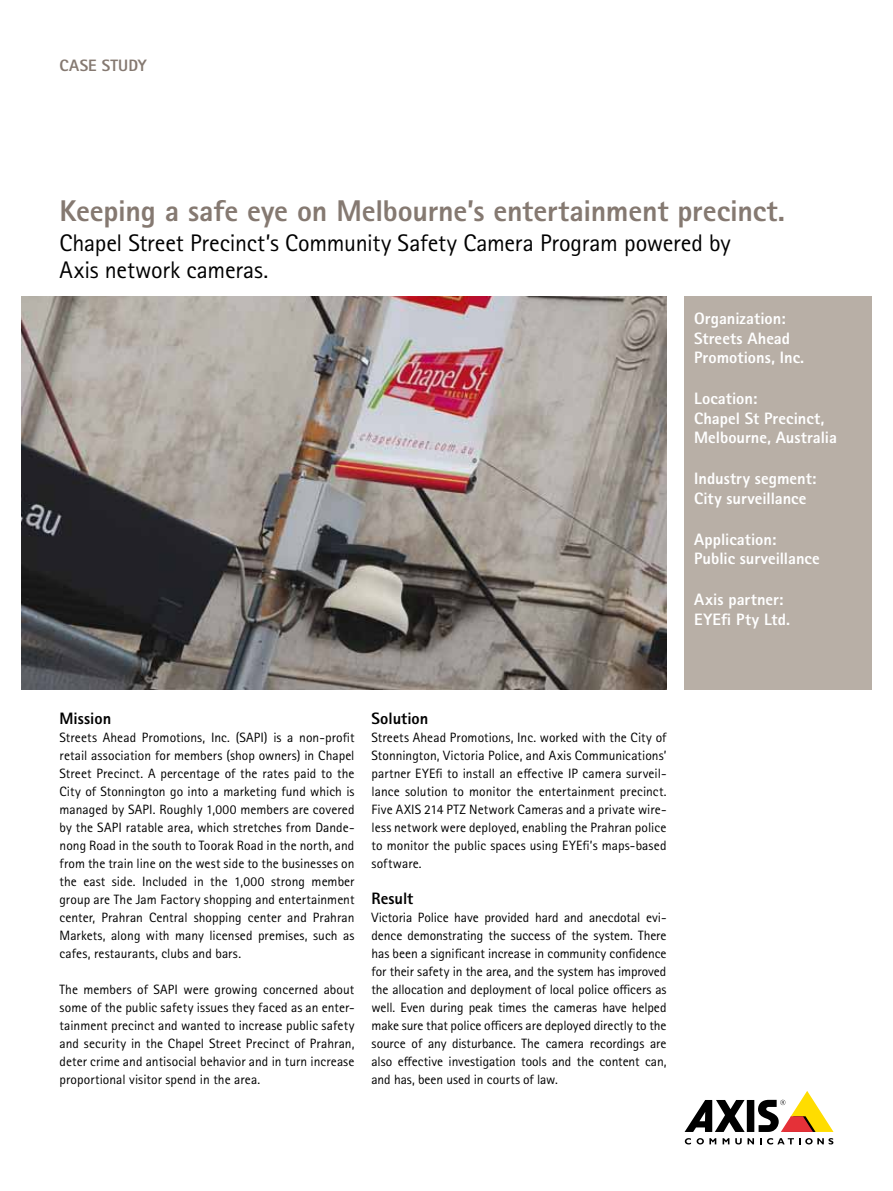
<style>
.page{position:relative;width:893px;height:1191px;background:#fff}
.page>*{position:absolute;margin:0;border:0;box-sizing:border-box;transform-origin:0 0}
.t1{font:800 30px "Rotis Sans Serif Pro";letter-spacing:-.005em;color:#857971}
.t2{font:24px/27px "Rotis Sans Serif Pro";letter-spacing:-.01em;color:#000}
.t3{font:800 16.5px/19.5px "Rotis Sans Serif Pro";color:#fff}
.t4{font:800 16.5px "Rotis Sans Serif Pro";color:#000}
.t5{font:800 16.5px "Rotis Sans Serif Pro";letter-spacing:.01em;color:#857971}
.t6{font:13.5px/18px "Rotis Sans Serif Pro";letter-spacing:.005em;color:#000;text-align:justify}
</style>
<div class="page">
<div style="left:747px;top:1100px;width:7px;height:32px;background:#000"></div>
<svg style="left:685px;top:1100px;width:60px;height:32px"></svg>
<svg style="left:758px;top:1091px;width:75px;height:41px"></svg>
<svg style="left:685px;top:1138px;width:6px;height:6px"></svg>
<svg style="left:697px;top:1138px;width:19px;height:6px"></svg>
<svg style="left:723px;top:1138px;width:6px;height:6px"></svg>
<svg style="left:735px;top:1138px;width:19px;height:6px"></svg>
<svg style="left:760px;top:1138px;width:73px;height:6px"></svg>
<div style="left:684px;top:296px;width:188px;height:393px;background:#b8afa6"></div>
<img style="left:21px;top:296px;width:645px;height:393px">
<p class="t5" style="left:60px;top:55px;width:89px">CASE STUDY</p>
<h1 class="t1" style="left:60px;top:192px;width:727px">Keeping a safe eye on Melbourne’s entertainment precinct.</h1>
<h2 class="t2" style="left:60px;top:230px;width:673px">Chapel Street Precinct’s Community Safety Camera Program powered by<br>Axis network cameras.</h2>
<p class="t3" style="left:694px;top:308px;width:112px">Organization:<br>Streets Ahead<br>Promotions, Inc.</p>
<p class="t3" style="left:694px;top:389px;width:144px">Location:<br>Chapel St Precinct,<br>Melbourne, Australia</p>
<p class="t3" style="left:694px;top:469px;width:124px">Industry segment:<br>City surveillance</p>
<p class="t3" style="left:694px;top:529px;width:127px">Application:<br>Public surveillance</p>
<p class="t3" style="left:694px;top:590px;width:97px">Axis partner:<br>EYEfi Pty Ltd.</p>
<p class="t4" style="left:60px;top:707px;width:53px">Mission</p>
<p class="t6" style="left:60px;top:728px;width:297px">Streets Ahead Promotions, Inc. (SAPI) is a non-profit retail association for members (shop owners) in Chapel Street Precinct. A percentage of the rates paid to the City of Stonnington go into a marketing fund which is managed by SAPI. Roughly 1,000 members are covered by the SAPI ratable area, which stretches from Dande&shy;nong Road in the south to Toorak Road in the north, and from the train line on the west side to the businesses on the east side. Included in the 1,000 strong member group are The Jam Factory shopping and entertainment center, Prahran Central shopping center and Prahran Markets, along with many licensed premises, such as cafes, restaurants, clubs and bars.</p>
<p class="t6" style="left:60px;top:980px;width:297px">The members of SAPI were growing concerned about some of the public safety issues they faced as an enter&shy;tainment precinct and wanted to increase public safety and security in the Chapel Street Precinct of Prahran, deter crime and antisocial behavior and in turn increase proportional visitor spend in the area.</p>
<p class="t4" style="left:372px;top:707px;width:58px">Solution</p>
<p class="t6" style="left:372px;top:728px;width:296px">Streets Ahead Promotions, Inc. worked with the City of Stonnington, Victoria Police, and Axis Communications’ partner EYEfi to install an effective IP camera surveil&shy;lance solution to monitor the entertainment precinct.<br>Five AXIS 214 PTZ Network Cameras and a private wire&shy;less network were deployed, enabling the Prahran police to monitor the public spaces using EYEfi’s maps-based software.</p>
<p class="t4" style="left:372px;top:887px;width:43px">Result</p>
<p class="t6" style="left:372px;top:908px;width:297px">Victoria Police have provided hard and anecdotal evi&shy;dence demonstrating the success of the system. There has been a significant increase in community confidence for their safety in the area, and the system has improved the allocation and deployment of local police officers as well. Even during peak times the cameras have helped make sure that police officers are deployed directly to the source of any disturbance. The camera recordings are also effective investigation tools and the content can, and has, been used in courts of law.</p>
</div>
